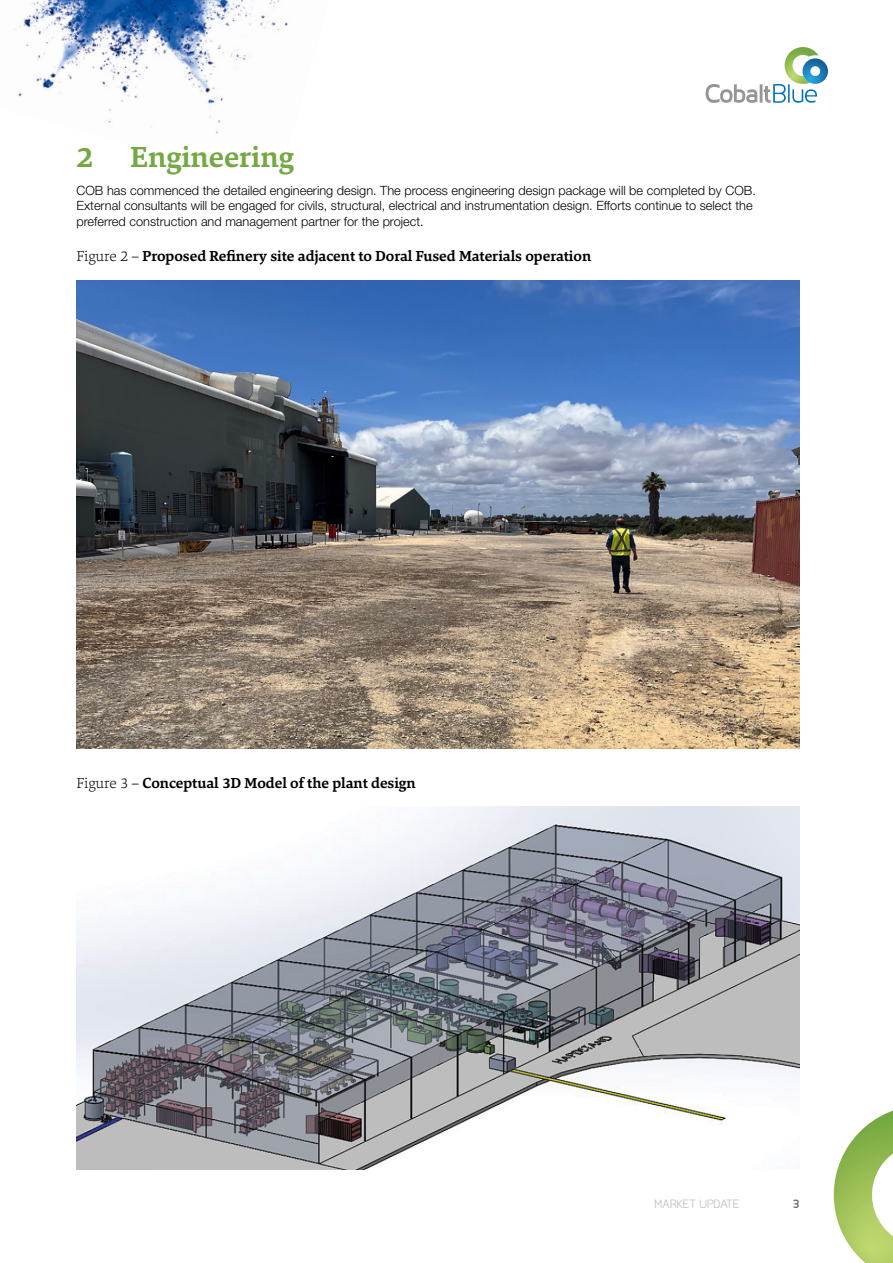
<style>
.page{position:relative;width:893px;height:1263px;background:#fff}
.page>*{position:absolute;margin:0;border:0;box-sizing:border-box;transform-origin:0 0}
.t1{font:700 30px "Danton";color:#73a842}
.t2{font:700 15px "Danton";color:#000}
.t3{font:300 12.75px/15.3px "Helvetica Neue LT Pro";color:#000}
.t4{font:300 12px "Cillop";color:#bcbec0}
.t5{font:700 12px "Cillop";color:#6d6e71}
.s1{font-weight:200}
</style>
<div class="page">
<img style="left:15px;top:0;width:273px;height:134px">
<svg style="left:706px;top:47px;width:122px;height:56px"></svg>
<svg style="left:834px;top:1110px;width:59px;height:153px"></svg>
<img style="left:77px;top:281px;width:722px;height:467px">
<img style="left:77px;top:806px;width:722px;height:363px">
<h1 class="t1" style="left:77px;top:137px;width:219px">2 Engineering</h1>
<p class="t3" style="left:77px;top:182px;width:681px">COB has commenced the detailed engineering design. The process engineering design package will be completed by COB.<br>External consultants will be engaged for civils, structural, electrical and instrumentation design. Efforts continue to select the preferred construction and management partner for the project.</p>
<p class="t2" style="left:77px;top:246px;width:516px"><span class="s1">Figure 2 –</span> Proposed Refinery site adjacent to Doral Fused Materials operation</p>
<p class="t2" style="left:77px;top:773px;width:341px"><span class="s1">Figure 3 –</span> Conceptual 3D Model of the plant design</p>
<p class="t4" style="left:654px;top:1197px;width:86px">MARKET UPDATE</p>
<p class="t5" style="left:793px;top:1196px;width:8px">3</p>
</div>
